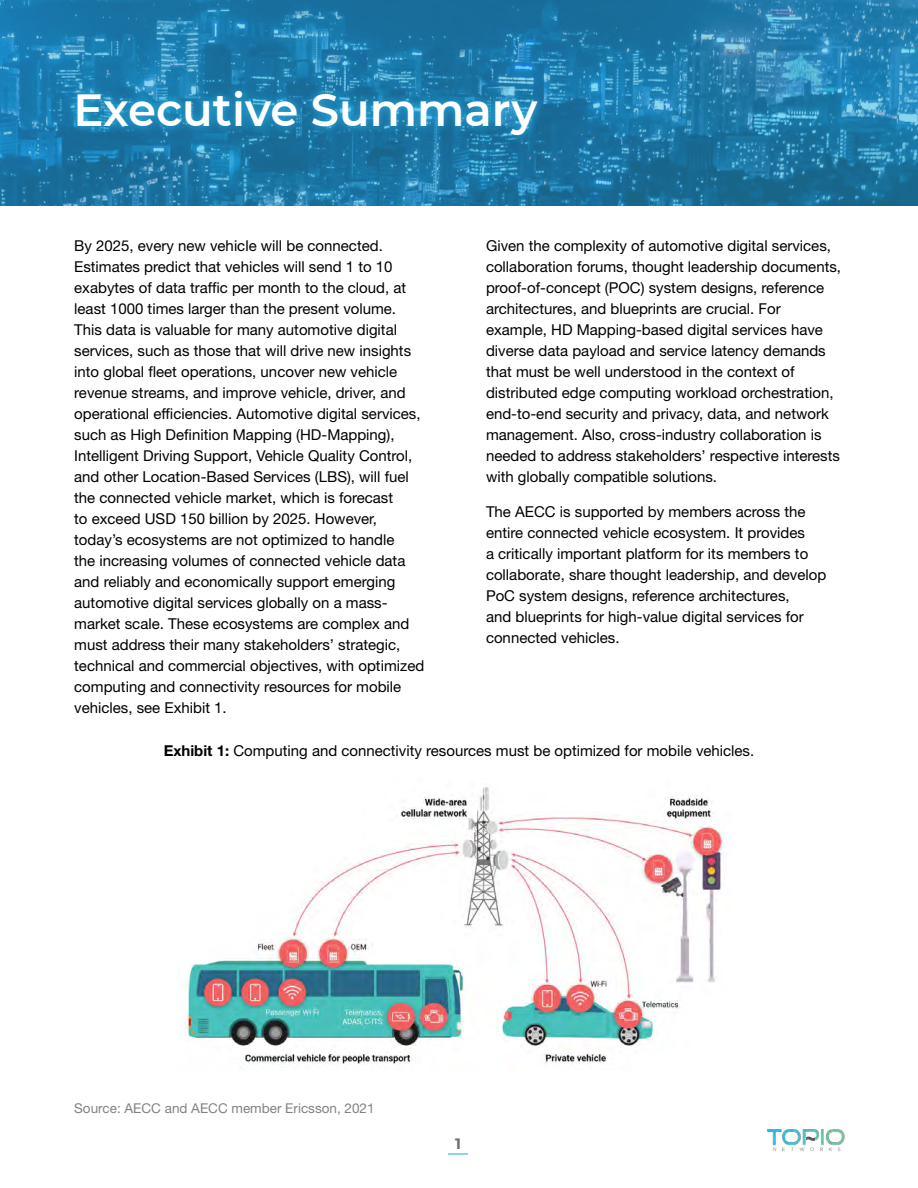
<style>
.page{position:relative;width:918px;height:1188px;background:#fff}
.page>*{position:absolute;margin:0;border:0;box-sizing:border-box;transform-origin:0 0}
.t1{font:600 45px "Montserrat";color:#fff}
.t2{font:15px/21px "Helvetica Neue LT Std";color:#000}
.t3{font:700 15px "Montserrat";color:#6d6e71}
.t4{font:13.5px "Helvetica Neue LT Std";color:#808285}
.s1{font-weight:700}
</style>
<div class="page">
<hr style="left:448px;top:1153px;width:20px;height:2px;background:#2cb8ea">
<img style="left:768px;top:1130px;width:77px;height:21px">
<svg style="left:0;top:0;width:918px;height:205px;background:#217baa"></svg>
<div style="left:68px;top:82px;width:478px;height:62px;background:#2cb8ea;opacity:.95"></div>
<img style="left:178px;top:787px;width:546px;height:281px">
<p class="t1" style="left:74px;top:78px;width:465px">Executive Summary</p>
<p class="t2" style="left:74px;top:235px;width:352px">By 2025, every new vehicle will be connected.<br>Estimates predict that vehicles will send 1 to 10 exabytes of data traffic per month to the cloud, at least 1000 times larger than the present volume.<br>This data is valuable for many automotive digital services, such as those that will drive new insights into global fleet operations, uncover new vehicle revenue streams, and improve vehicle, driver, and operational efficiencies. Automotive digital services, such as High Definition Mapping (HD-Mapping), Intelligent Driving Support, Vehicle Quality Control, and other Location-Based Services (LBS), will fuel the connected vehicle market, which is forecast<br>to exceed USD 150 billion by 2025. However, today’s ecosystems are not optimized to handle<br>the increasing volumes of connected vehicle data and reliably and economically support emerging automotive digital services globally on a mass&shy;market scale. These ecosystems are complex and must address their many stakeholders’ strategic, technical and commercial objectives, with optimized computing and connectivity resources for mobile vehicles, see Exhibit 1.</p>
<p class="t2" style="left:486px;top:235px;width:357px">Given the complexity of automotive digital services, collaboration forums, thought leadership documents, proof-of-concept (POC) system designs, reference architectures, and blueprints are crucial. For example, HD Mapping-based digital services have diverse data payload and service latency demands that must be well understood in the context of distributed edge computing workload orchestration, end-to-end security and privacy, data, and network management. Also, cross-industry collaboration is needed to address stakeholders’ respective interests with globally compatible solutions.</p>
<p class="t2" style="left:486px;top:501px;width:342px">The AECC is supported by members across the entire connected vehicle ecosystem. It provides<br>a critically important platform for its members to collaborate, share thought leadership, and develop PoC system designs, reference architectures,<br>and blueprints for high-value digital services for connected vehicles.</p>
<p class="t2" style="left:164px;top:740px;width:592px"><span class="s1">Exhibit 1:</span> Computing and connectivity resources must be optimized for mobile vehicles.</p>
<p class="t4" style="left:74px;top:1100px;width:302px">Source: AECC and AECC member Ericsson, 2021</p>
<p class="t3" style="left:455px;top:1132px;width:7px">1</p>
</div>
